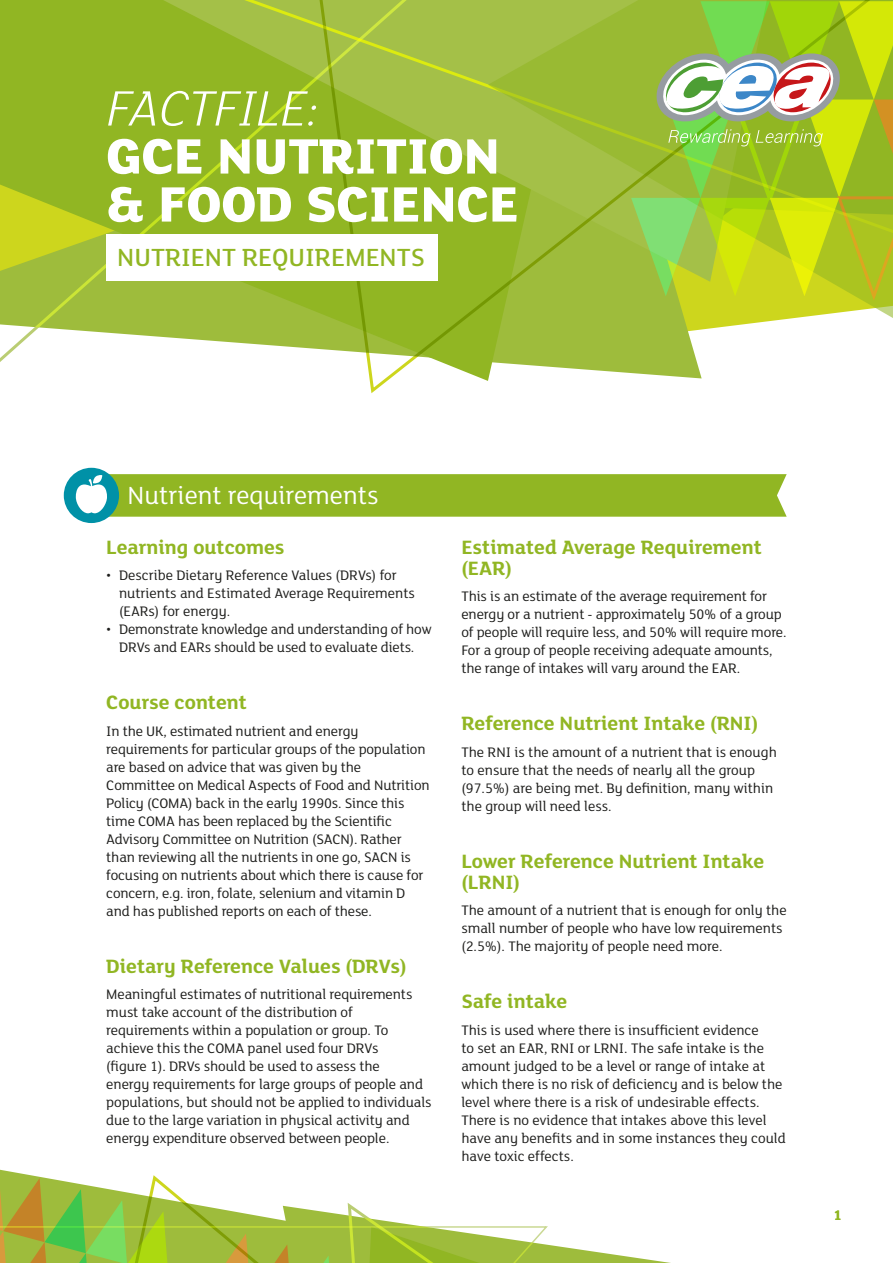
<style>
.page{position:relative;width:893px;height:1263px;background:#fff}
.page>*{position:absolute;margin:0;border:0;box-sizing:border-box;transform-origin:0 0}
.t1{font:800 54px/48px "FS Lola";color:#fff}
.t2{font:italic 300 54px "FS Lola";color:#fff}
.t3{font:500 27px "FS Lola";color:#91b623}
.t4{font:27px "FS Lola";color:#fff}
.t5{font:700 21px/21px "FS Lola";color:#91b623}
.t6{font:15px/18px "FS Lola";letter-spacing:-.005em;color:#1d1d1b}
.t7{font:700 15px "FS Lola";color:#91b623}
</style>
<div class="page">
<svg style="left:0;top:1169px;width:671px;height:94px"></svg>
<svg style="left:0;top:0;width:313px;height:362px;background:#a0bf3a"></svg>
<svg style="left:313px;top:0;width:580px;height:393px"></svg>
<svg style="left:631px;top:1px;width:262px;height:301px;background:#aaca3d"></svg>
<div style="left:106px;top:234px;width:332px;height:47px;background:#fff"></div>
<div style="left:64px;top:468px;width:55px;height:55px;background:#0091a7;border-radius:50%"></div>
<svg style="left:76px;top:474px;width:711px;height:43px;background:#91b830"></svg>
<h1 class="t2" style="left:106px;top:73px;width:214px">FACTFILE:</h1>
<h1 class="t1" style="left:106px;top:129px;width:414px">GCE NUTRITION &amp; FOOD SCIENCE</h1>
<h2 class="t3" style="left:117px;top:240px;width:309px">NUTRIENT REQUIREMENTS</h2>
<h2 class="t4" style="left:128px;top:478px;width:253px">Nutrient requirements</h2>
<h3 class="t5" style="left:106px;top:535px;width:180px">Learning outcomes</h3>
<p class="t6" style="left:119px;top:566px;width:297px;text-indent:-13px">• Describe Dietary Reference Values (DRVs) for nutrients and Estimated Average Requirements (EARs) for energy.</p>
<p class="t6" style="left:106px;top:620px;width:327px;text-align:center">• Demonstrate knowledge and understanding of how<br>DRVs and EARs should be used to evaluate diets.</p>
<h3 class="t5" style="left:106px;top:691px;width:142px">Course content</h3>
<p class="t6" style="left:106px;top:721px;width:325px">In the UK, estimated nutrient and energy requirements for particular groups of the population are based on advice that was given by the Committee on Medical Aspects of Food and Nutrition Policy (COMA) back in the early 1990s. Since this time COMA has been replaced by the Scientific Advisory Committee on Nutrition (SACN). Rather than reviewing all the nutrients in one go, SACN is focusing on nutrients about which there is cause for concern, e.g. iron, folate, selenium and vitamin D and has published reports on each of these.</p>
<h3 class="t5" style="left:106px;top:954px;width:302px">Dietary Reference Values (DRVs)</h3>
<p class="t6" style="left:106px;top:985px;width:327px">Meaningful estimates of nutritional requirements must take account of the distribution of requirements within a population or group. To achieve this the COMA panel used four DRVs<br>(figure 1). DRVs should be used to assess the<br>energy requirements for large groups of people and populations, but should not be applied to individuals due to the large variation in physical activity and energy expenditure observed between people.</p>
<h3 class="t5" style="left:461px;top:535px;width:302px">Estimated Average Requirement (EAR)</h3>
<p class="t6" style="left:461px;top:587px;width:327px">This is an estimate of the average requirement for energy or a nutrient - approximately 50% of a group of people will require less, and 50% will require more.<br>For a group of people receiving adequate amounts, the range of intakes will vary around the EAR.</p>
<h3 class="t5" style="left:461px;top:712px;width:298px">Reference Nutrient Intake (RNI)</h3>
<p class="t6" style="left:461px;top:742px;width:317px">The RNI is the amount of a nutrient that is enough to ensure that the needs of nearly all the group (97.5%) are being met. By definition, many within the group will need less.</p>
<h3 class="t5" style="left:461px;top:849px;width:305px">Lower Reference Nutrient Intake (LRNI)</h3>
<p class="t6" style="left:461px;top:901px;width:327px">The amount of a nutrient that is enough for only the small number of people who have low requirements (2.5%). The majority of people need more.</p>
<h3 class="t5" style="left:461px;top:990px;width:108px">Safe intake</h3>
<p class="t6" style="left:461px;top:1020px;width:326px">This is used where there is insufficient evidence<br>to set an EAR, RNI or LRNI. The safe intake is the amount judged to be a level or range of intake at which there is no risk of deficiency and is below the level where there is a risk of undesirable effects.<br>There is no evidence that intakes above this level have any benefits and in some instances they could have toxic effects.</p>
<p class="t7" style="left:834px;top:1205px;width:10px">1</p>
</div>
